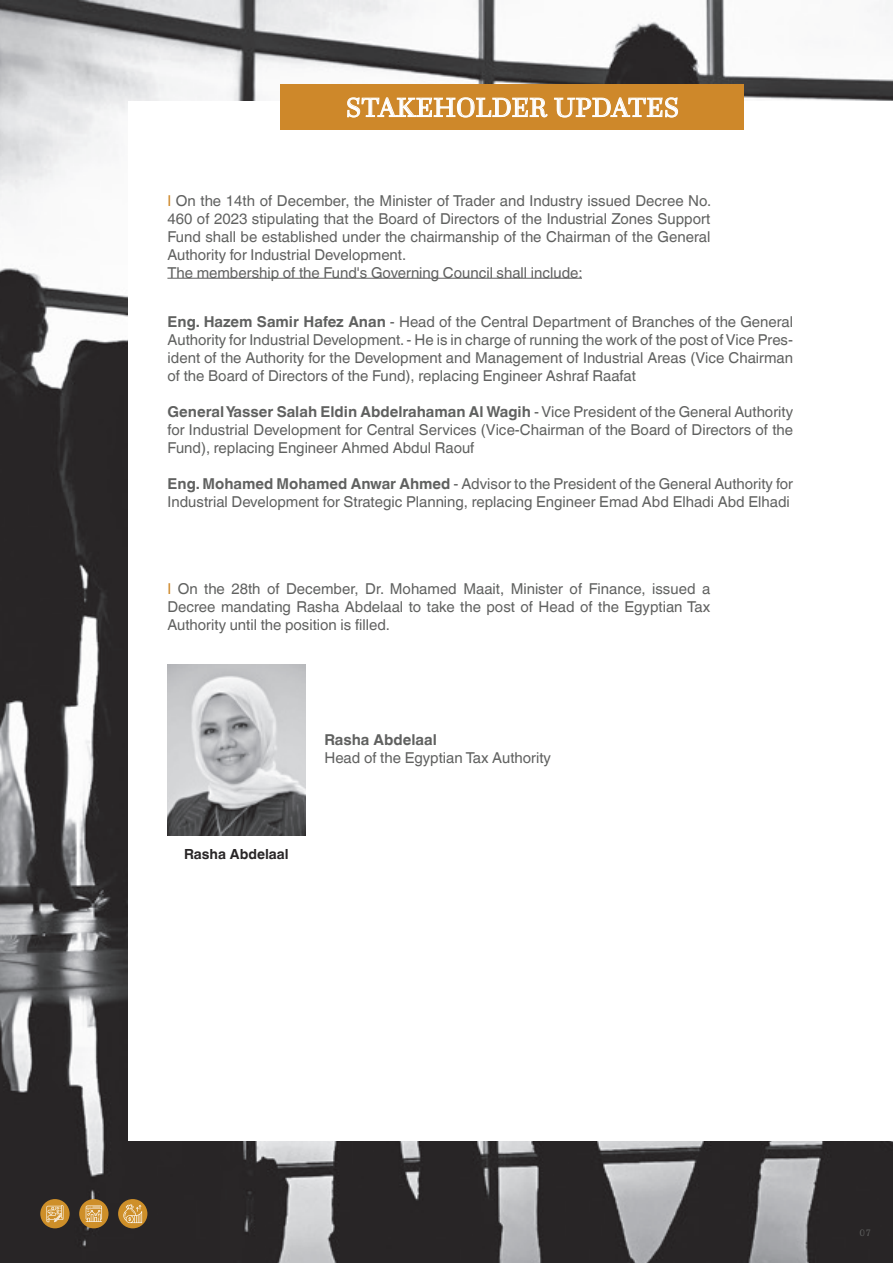
<style>
.page{position:relative;width:893px;height:1263px;background:#fff}
.page>*{position:absolute;margin:0;border:0;box-sizing:border-box;transform-origin:0 0}
.t1{font:27.9px "Questa";color:#fff}
.t2{font:15px/18px "Helvetica World";color:#606160;text-align:justify}
.t3{font:700 15px "Helvetica World";color:#606160}
.t4{font:700 13.95px "Helvetica World";color:#292627}
.t5{font:9.75px "Questa";color:#606160}
.s1{color:#ce882a}
.s2{font-weight:700}
</style>
<div class="page">
<img style="left:0;top:0;width:893px;height:1263px">
<div style="left:129px;top:101px;width:764px;height:1039px;background:#fff"></div>
<div style="left:281px;top:84px;width:463px;height:46px;background:#ce882a"></div>
<svg style="left:347px;top:97px;width:200px;height:20px"></svg>
<svg style="left:554px;top:97px;width:124px;height:20px"></svg>
<hr style="left:167px;top:278px;width:415px;height:1px;background:#606160">
<svg style="left:118px;top:1199px;width:29px;height:29px"></svg>
<svg style="left:123px;top:1204px;width:19px;height:19px"></svg>
<div style="left:40px;top:1199px;width:30px;height:29px;background:#ce8f29;border-radius:50%"></div>
<svg style="left:46px;top:1205px;width:17px;height:17px"></svg>
<div style="left:79px;top:1199px;width:30px;height:29px;background:#ce8f29;border-radius:50%"></div>
<svg style="left:86px;top:1205px;width:16px;height:17px"></svg>
<img style="left:168px;top:665px;width:138px;height:171px">
<h1 class="t1" style="left:346px;top:90px;width:335px">STAKEHOLDER UPDATES</h1>
<p class="t2" style="left:167px;top:191px;width:545px;text-align:left"><span class="s1">I</span> On the 14th of December, the Minister of Trader and Industry issued Decree No.<br>460 of 2023 stipulating that the Board of Directors of the Industrial Zones Support Fund shall be established under the chairmanship of the Chairman of the General Authority for Industrial Development.<br>The membership of the Fund's Governing Council shall include:</p>
<p class="t2" style="left:168px;top:313px;width:627px"><span class="s2">Eng. Hazem Samir Hafez Anan</span> - Head of the Central Department of Branches of the General Authority for Industrial Development. - He is in charge of running the work of the post of Vice Pres&shy;ident of the Authority for the Development and Management of Industrial Areas (Vice Chairman of the Board of Directors of the Fund), replacing Engineer Ashraf Raafat</p>
<p class="t2" style="left:168px;top:403px;width:627px"><span class="s2">General Yasser Salah Eldin Abdelrahaman Al Wagih</span> - Vice President of the General Authority for Industrial Development for Central Services (Vice-Chairman of the Board of Directors of the Fund), replacing Engineer Ahmed Abdul Raouf</p>
<p class="t2" style="left:168px;top:475px;width:627px"><span class="s2">Eng. Mohamed Mohamed Anwar Ahmed</span> - Advisor to the President of the General Authority for<br>Industrial Development for Strategic Planning, replacing Engineer Emad Abd Elhadi Abd Elhadi</p>
<p class="t2" style="left:167px;top:579px;width:544px"><span class="s1">I</span> On the 28th of December, Dr. Mohamed Maait, Minister of Finance, issued a Decree mandating Rasha Abdelaal to take the post of Head of the Egyptian Tax Authority until the position is filled.</p>
<p class="t4" style="left:184px;top:846px;width:106px">Rasha Abdelaal</p>
<p class="t3" style="left:324px;top:731px;width:114px">Rasha Abdelaal</p>
<p class="t2" style="left:324px;top:749px;width:228px">Head of the Egyptian Tax Authority</p>
<p class="t5" style="left:859px;top:1226px;width:13px">07</p>
</div>
